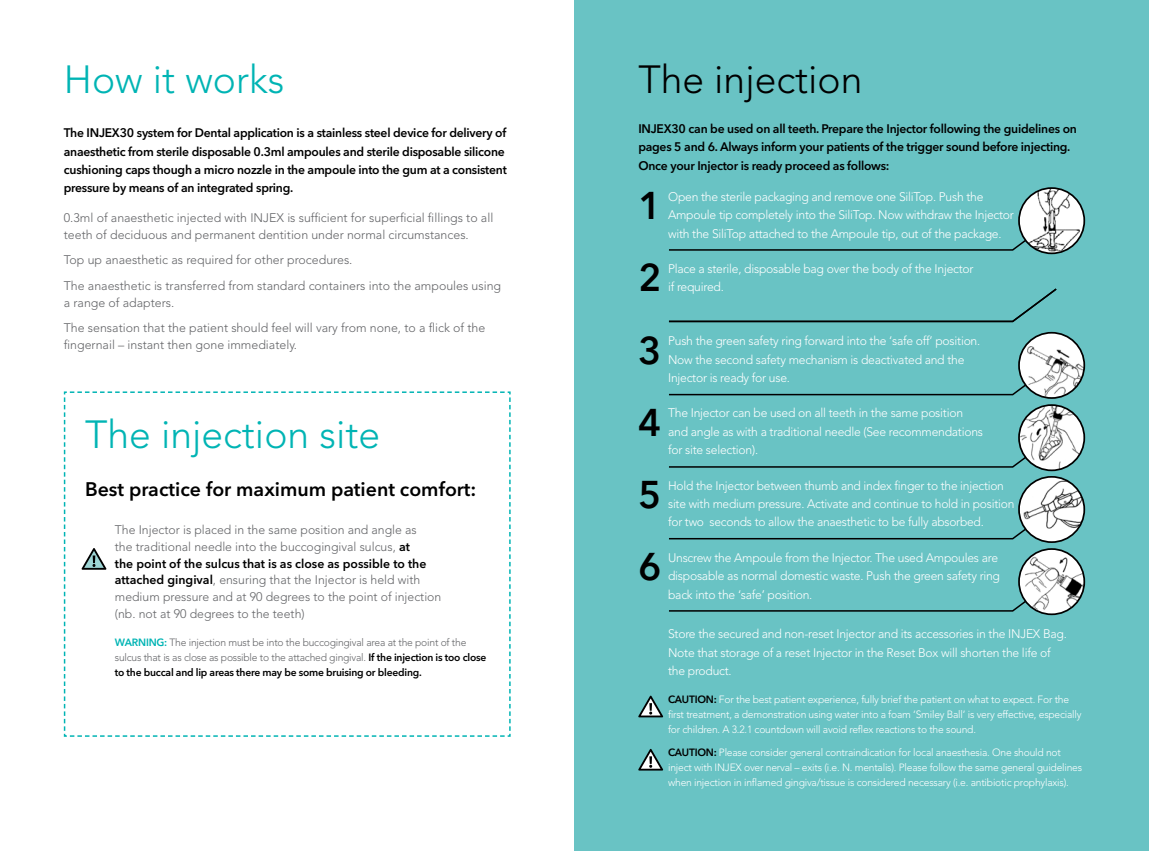
<style>
.page{position:relative;width:1149px;height:851px;background:#fff}
.page>*{position:absolute;margin:0;border:0;box-sizing:border-box;transform-origin:0 0}
.t1{font:300 39px "Avenir LT Std";color:#00b4b4}
.t2{font:300 39px "Avenir LT Std";color:#000}
.t3{font:600 38.4px "Avenir Next LT Pro";color:#000}
.t4{font:600 19.5px "Avenir Next LT Pro";color:#000}
.t5{font:300 12.3px/18.5px "Avenir LT Std";letter-spacing:-.02em;color:#fff}
.t6{font:300 12.3px/17px "Avenir LT Std";color:#636467}
.t7{font:600 12.3px/18.5px "Avenir Next LT Pro";letter-spacing:-.02em;color:#000}
.t8{font:600 12.3px "Avenir Next LT Pro";color:#000}
.t9{font:300 10.5px/15px "Avenir LT Std";letter-spacing:-.02em;color:#fff}
.t10{font:300 10.5px/15px "Avenir LT Std";letter-spacing:-.02em;color:#636467}
.t11{font:600 10.5px "Avenir Next LT Pro";letter-spacing:-.02em;color:#000}
.s1{font-family:"Avenir Next LT Pro";font-weight:600;color:#000}
.s2{font-family:"Avenir Next LT Pro";font-weight:600;color:#00b4b4}
</style>
<div class="page">
<div style="left:574px;top:0;width:574px;height:850px;background:#69c3c4"></div>
<svg style="left:638px;top:695px;width:25px;height:22px"></svg>
<svg style="left:64px;top:391px;width:446px;height:345px"></svg>
<svg style="left:638px;top:748px;width:25px;height:22px"></svg>
<svg style="left:669px;top:243px;width:351px;height:8px"></svg>
<img style="left:1020px;top:188px;width:63px;height:65px">
<div style="left:1017px;top:187px;width:67px;height:67px;border:2px solid #000;border-radius:50%"></div>
<svg style="left:669px;top:534px;width:349px;height:6px"></svg>
<svg style="left:669px;top:606px;width:349px;height:6px"></svg>
<img style="left:1018px;top:551px;width:65px;height:63px">
<div style="left:1017px;top:548px;width:67px;height:67px;border:2px solid #000;border-radius:50%"></div>
<svg style="left:669px;top:462px;width:349px;height:6px"></svg>
<img style="left:1018px;top:406px;width:65px;height:64px">
<div style="left:1017px;top:404px;width:67px;height:67px;border:2px solid #000;border-radius:50%"></div>
<img style="left:1018px;top:477px;width:65px;height:63px">
<div style="left:1017px;top:476px;width:67px;height:67px;border:2px solid #000;border-radius:50%"></div>
<svg style="left:668px;top:288px;width:389px;height:35px"></svg>
<svg style="left:669px;top:378px;width:352px;height:18px"></svg>
<svg style="left:1018px;top:333px;width:65px;height:65px"></svg>
<img style="left:1021px;top:341px;width:62px;height:57px">
<div style="left:1017px;top:332px;width:67px;height:67px;border:2px solid #000;border-radius:50%"></div>
<h1 class="t1" style="left:64px;top:57px;width:222px">How it works</h1>
<p class="t7" style="left:64px;top:124px;width:35px">The Injex</p>
<p class="t7" style="left:64px;top:124px;width:444px;text-indent:56px">30 system for Dental application is a stainless steel device for delivery of anaesthetic from sterile disposable 0.3ml ampoules and sterile disposable silicone cushioning caps though a micro nozzle in the ampoule into the gum at a consistent pressure by means of an integrated spring.</p>
<p class="t6" style="left:64px;top:209px;width:198px">0.3ml of anaesthetic injected with Injex</p>
<p class="t6" style="left:64px;top:209px;width:431px;text-indent:223px">is sufficient for superficial fillings to all teeth of deciduous and permanent dentition under normal circumstances.</p>
<p class="t6" style="left:64px;top:247px;width:438px;line-height:25.3px">Top up anaesthetic as required for other procedures.<br>The anaesthetic is transferred from standard containers into the ampoules using</p>
<p class="t6" style="left:64px;top:290px;width:423px;line-height:25.3px">a range of adapters.<br>The sensation that the patient should feel will vary from none, to a flick of the</p>
<p class="t6" style="left:64px;top:336px;width:235px">fingernail – instant then gone immediately.</p>
<h1 class="t1" style="left:85px;top:411px;width:296px">The injection site</h1>
<h3 class="t4" style="left:85px;top:477px;width:392px">Best practice for maximum patient comfort:</h3>
<p class="t6" style="left:115px;top:521px;width:303px">The Injector is placed in the same position and angle as the traditional needle into the buccogingival sulcus, <span class="s1">at</span></p>
<p class="t8" style="left:115px;top:555px;width:313px">the point of the sulcus that is as close as possible to the</p>
<p class="t6" style="left:115px;top:571px;width:328px"><span class="s1">attached gingival</span>, ensuring that the Injector is held with medium pressure and at 90 degrees to the point of injection (nb. not at 90 degrees to the teeth)</p>
<p class="t10" style="left:115px;top:634px;width:373px"><span class="s2">WARNING:</span> The injection must be into the buccogingival area at the point of the sulcus that is as close as possible to the attached gingival. <span class="s1">If the injection is too close</span></p>
<p class="t11" style="left:115px;top:665px;width:308px">to the buccal and lip areas there may be some bruising or bleeding.</p>
<h1 class="t2" style="left:638px;top:57px;width:225px">The injection</h1>
<p class="t7" style="left:638px;top:119px;width:440px">INJEX30 can be used on all teeth. Prepare the Injector following the guidelines on pages 5 and 6. Always inform your patients of the trigger sound before injecting.<br>Once your Injector is ready proceed as follows:</p>
<h2 class="t3" style="left:638px;top:182px;width:24px">1</h2>
<p class="t5" style="left:668px;top:187px;width:347px">Open the sterile packaging and remove one SiliTop. Push the<br>Ampoule tip completely into the SiliTop. Now withdraw the Injector with the SiliTop attached to the Ampoule tip, out of the package.</p>
<h2 class="t3" style="left:638px;top:255px;width:24px">2</h2>
<p class="t5" style="left:668px;top:259px;width:307px">Place a sterile, disposable bag over the body of the Injector if required.</p>
<h2 class="t3" style="left:638px;top:327px;width:24px">3</h2>
<p class="t5" style="left:668px;top:332px;width:313px">Push the green safety ring forward into the ‘safe off’ position.<br>Now the second safety mechanism is deactivated and the<br>Injector is ready for use.</p>
<h2 class="t3" style="left:638px;top:399px;width:24px">4</h2>
<p class="t5" style="left:668px;top:404px;width:316px">The Injector can be used on all teeth in the same position and angle as with a traditional needle (See recommendations for site selection).</p>
<h2 class="t3" style="left:638px;top:471px;width:24px">5</h2>
<p class="t5" style="left:668px;top:476px;width:347px">Hold the Injector between thumb and index finger to the injection site with medium pressure. Activate and continue to hold in position for two seconds to allow the anaesthetic to be fully absorbed.</p>
<h2 class="t3" style="left:638px;top:543px;width:24px">6</h2>
<p class="t5" style="left:668px;top:548px;width:333px">Unscrew the Ampoule from the Injector. The used Ampoules are disposable as normal domestic waste. Push the green safety ring back into the ‘safe’ position.</p>
<p class="t5" style="left:668px;top:624px;width:400px">Store the secured and non-reset Injector and its accessories in the INJEX Bag.<br>Note that storage of a reset Injector in the Reset Box will shorten the life of the product.</p>
<p class="t9" style="left:668px;top:691px;width:415px"><span class="s1">CAUTION:</span> For the best patient experience, fully brief the patient on what to expect. For the first treatment, a demonstration using water into a foam ‘Smiley Ball’ is very effective, especially for children. A 3.2.1 countdown will avoid reflex reactions to the sound.</p>
<p class="t9" style="left:668px;top:745px;width:415px"><span class="s1">CAUTION:</span> Please consider general contraindication for local anaesthesia. One should not inject with INJEX over nerval – exits (i.e. N. mentalis). Please follow the same general guidelines when injection in inflamed gingiva/tissue is considered necessary (i.e. antibiotic prophylaxis).</p>
</div>
